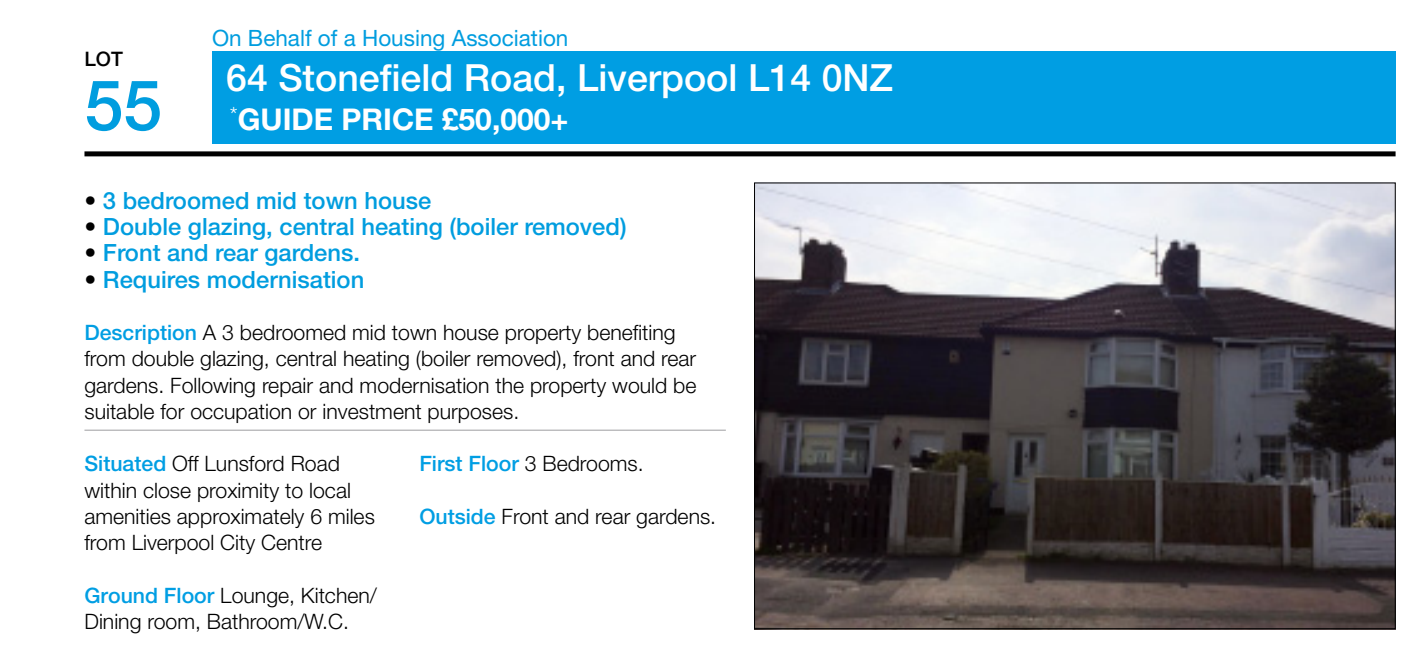
<style>
.page{position:relative;width:1427px;height:670px;background:#fff}
.page>*{position:absolute;margin:0;border:0;box-sizing:border-box;transform-origin:0 0}
.t1{font:500 70px "Helvetica Neue LT Std";color:#009ddf}
.t2{font:500 37.5px "Helvetica Neue LT Std";color:#fff}
.t3{font:700 30px "Helvetica Neue LT Std";color:#fff}
.t4{font:500 23.75px "Helvetica Neue LT Std";color:#009ddf}
.t5{font:22.5px "Helvetica Neue LT Std";color:#009ddf}
.t6{font:300 21.25px/26.2px "Helvetica Neue LT Std";color:#000}
.t7{font:500 21.25px "Helvetica Neue LT Std";color:#009ee3}
.t8{font:500 20px "Helvetica Neue LT Std";color:#000}
.s1{color:#000}
.s2{font-weight:500;color:#009ee3}
.s3{font-weight:300;color:#000}
</style>
<div class="page">
<div style="left:212px;top:51px;width:1184px;height:93px;background:#009ee3"></div>
<div style="left:84px;top:151px;width:1312px;height:5px;background:#000"></div>
<hr style="left:84px;top:429px;width:642px;height:2px;background:#b1b1b3">
<img style="left:756px;top:185px;width:638px;height:442px">
<p class="t8" style="left:84px;top:51px;width:40px">LOT</p>
<h1 class="t1" style="left:84px;top:80px;width:79px">55</h1>
<p class="t5" style="left:212px;top:30px;width:358px">On Behalf of a Housing Association</p>
<h2 class="t2" style="left:226px;top:64px;width:668px">64 Stonefield Road, Liverpool L14 0NZ</h2>
<h3 class="t3" style="left:230px;top:102px;width:340px"><sup>*</sup>GUIDE PRICE £50,000+</h3>
<p class="t4" style="left:84px;top:192px;width:348px"><span class="s1">•</span> 3 bedroomed mid town house</p>
<p class="t4" style="left:84px;top:218px;width:544px"><span class="s1">•</span> Double glazing, central heating (boiler removed)</p>
<p class="t4" style="left:84px;top:244px;width:277px"><span class="s1">•</span> Front and rear gardens.</p>
<p class="t4" style="left:84px;top:271px;width:281px"><span class="s1">•</span> Requires modernisation</p>
<p class="t6" style="left:84px;top:322px;width:614px"><span class="s2">Description</span> A 3 bedroomed mid town house property benefiting from double glazing, central heating (boiler removed), front and rear gardens. Following repair and modernisation the property would be suitable for occupation or investment purposes.</p>
<p class="t6" style="left:84px;top:453px;width:292px"><span class="s2">Situated</span> Off Lunsford Road within close proximity to local amenities approximately 6 miles from Liverpool City Centre</p>
<p class="t6" style="left:84px;top:584px;width:294px"><span class="s2">Ground Floor</span> Lounge, Kitchen/<br>Dining room, Bathroom/W.C.</p>
<p class="t7" style="left:419px;top:456px;width:226px">First Floor <span class="s3">3 Bedrooms.</span></p>
<p class="t6" style="left:419px;top:505px;width:298px"><span class="s2">Outside</span> Front and rear gardens.</p>
</div>
